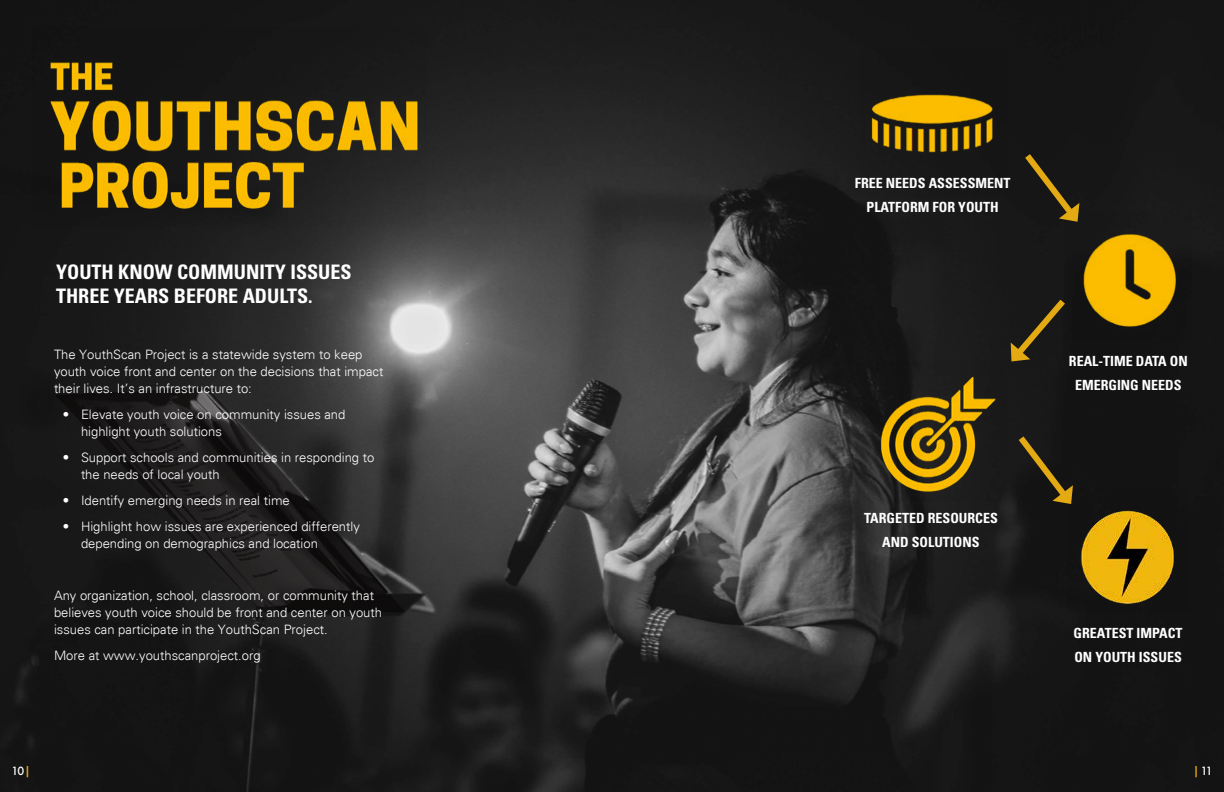
<style>
.page{position:relative;width:1224px;height:792px;background:#fff}
.page>*{position:absolute;margin:0;border:0;box-sizing:border-box;transform-origin:0 0}
.t1{font:700 condensed 20px/24px "Univers LT Std";color:#fff}
.t2{font:700 condensed 14px/24px "Univers LT Std";color:#fff;text-align:center}
.t3{font:300 13px/17px "Univers";color:#fff}
.t4{font:500 11px "Futura";color:#fff}
.s1{font-size:12px;color:#e4aa14}
</style>
<div class="page">
<img style="left:0;top:0;width:1224px;height:792px">
<img style="left:32px;top:26px;width:395px;height:200px">
<img style="left:859px;top:50px;width:147px;height:147px">
<img style="left:1065px;top:212px;width:127px;height:127px">
<svg style="left:1019px;top:148px;width:62px;height:75px;background:#302815"></svg>
<svg style="left:1008px;top:293px;width:63px;height:71px;background:#312a17"></svg>
<img style="left:1067px;top:488px;width:122px;height:123px">
<svg style="left:1013px;top:430px;width:61px;height:76px;background:#2f2815"></svg>
<svg style="left:54px;top:387px;width:354px;height:226px;background:#212020"></svg>
<img style="left:864px;top:361px;width:143px;height:139px">
<h1 class="t1" style="left:56px;top:259px;width:297px">YOUTH KNOW COMMUNITY ISSUES<br>THREE YEARS BEFORE ADULTS.</h1>
<p class="t3" style="left:54px;top:346px;width:331px">The YouthScan Project is a statewide system to keep youth voice front and center on the decisions that impact their lives. It’s an infrastructure to:</p>
<p class="t3" style="left:81px;top:406px;width:266px;text-indent:-18px">• Elevate youth voice on community issues and highlight youth solutions</p>
<p class="t3" style="left:81px;top:449px;width:295px;text-indent:-18px">• Support schools and communities in responding to the needs of local youth</p>
<p class="t3" style="left:63px;top:492px;width:228px">• Identify emerging needs in real time</p>
<p class="t3" style="left:81px;top:518px;width:280px;text-indent:-18px">• Highlight how issues are experienced differently depending on demographics and location</p>
<p class="t3" style="left:54px;top:587px;width:330px">Any organization, school, classroom, or community that believes youth voice should be front and center on youth issues can participate in the YouthScan Project.</p>
<p class="t3" style="left:54px;top:647px;width:208px">More at www.youthscanproject.org</p>
<p class="t2" style="left:855px;top:171px;width:157px">FREE NEEDS ASSESSMENT<br>PLATFORM FOR YOUTH</p>
<p class="t2" style="left:864px;top:505px;width:135px">TARGETED RESOURCES<br>AND SOLUTIONS</p>
<p class="t2" style="left:1069px;top:349px;width:120px">REAL-TIME DATA ON<br>EMERGING NEEDS</p>
<p class="t2" style="left:1074px;top:621px;width:110px;text-align:left">GREATEST IMPACT<br>ON YOUTH ISSUES</p>
<p class="t4" style="left:11px;top:763px;width:21px">10<span class="s1">|</span></p>
<p class="t4" style="left:1193px;top:763px;width:21px"><span class="s1">|</span>11</p>
</div>
